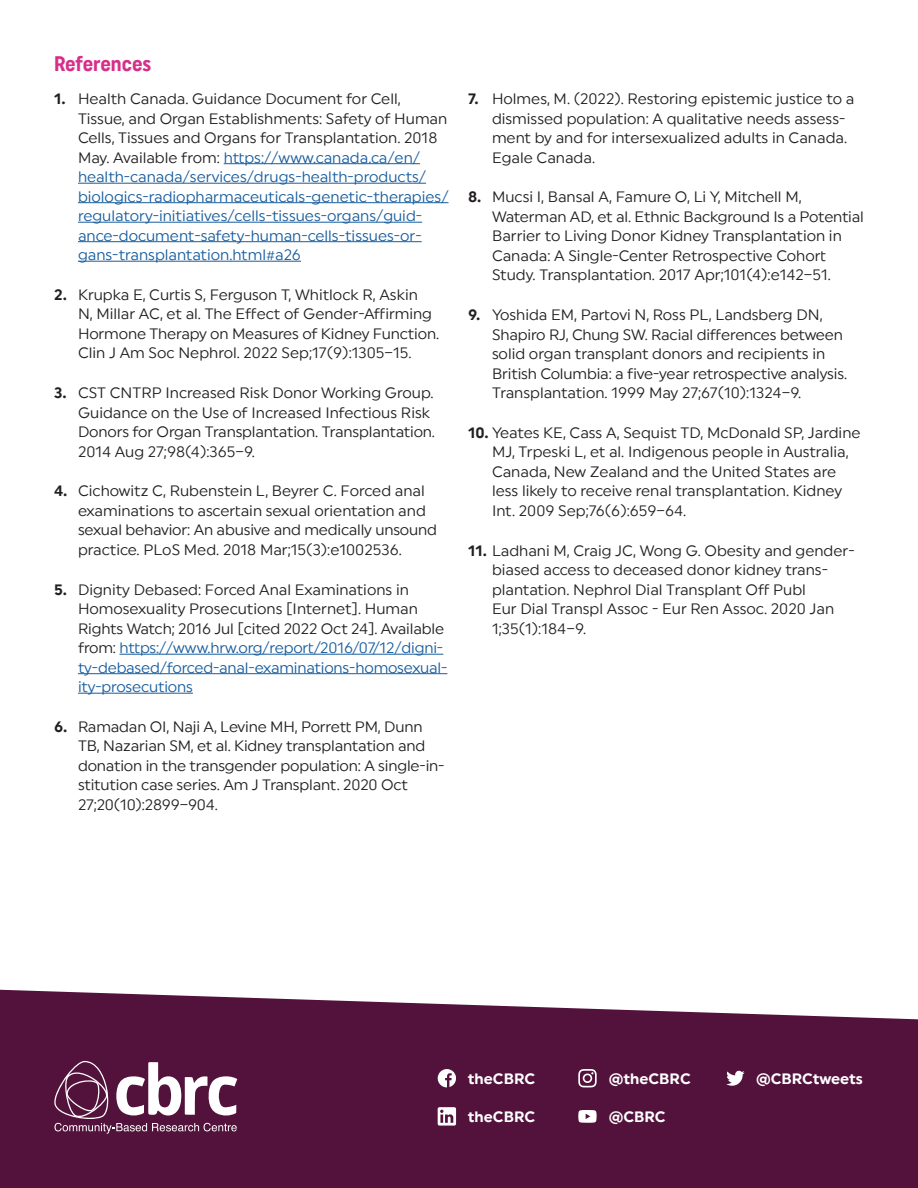
<style>
.page{position:relative;width:918px;height:1188px;background:#fff}
.page>*{position:absolute;margin:0;border:0;box-sizing:border-box;transform-origin:0 0}
.t1{font:21px "Uniform Condensed 4";letter-spacing:-.01em;color:#d62f8a}
.t2{font:15px/19.5px "Uniform Regular 3";color:#231f20}
.t3{font:15px/19.5px "Uniform Regular 3";color:#175d9e}
.Body{font:15px "Uniform Regular 2";color:#fff}
.s1{font-family:"Uniform Regular 2";color:#231f20}
.s2{color:#231f20}
.s3{font-family:"Uniform Regular 2"}
.s4{color:#175d9e}
</style>
<div class="page">
<hr style="left:224px;top:163px;width:196px;height:1px;background:#175d9e">
<hr style="left:78px;top:183px;width:348px;height:1px;background:#175d9e">
<hr style="left:78px;top:202px;width:371px;height:1px;background:#175d9e">
<hr style="left:78px;top:222px;width:344px;height:1px;background:#175d9e">
<hr style="left:78px;top:241px;width:344px;height:1px;background:#175d9e">
<hr style="left:78px;top:261px;width:223px;height:1px;background:#175d9e">
<hr style="left:120px;top:654px;width:323px;height:1px;background:#175d9e">
<hr style="left:78px;top:673px;width:369px;height:1px;background:#175d9e">
<hr style="left:78px;top:693px;width:115px;height:1px;background:#175d9e">
<svg style="left:0;top:990px;width:918px;height:198px;background:#5f254a"></svg>
<svg style="left:54px;top:1061px;width:183px;height:73px"></svg>
<svg style="left:438px;top:1069px;width:18px;height:18px"></svg>
<svg style="left:578px;top:1069px;width:19px;height:18px"></svg>
<svg style="left:578px;top:1110px;width:19px;height:13px"></svg>
<svg style="left:726px;top:1071px;width:19px;height:15px"></svg>
<svg style="left:438px;top:1107px;width:18px;height:19px"></svg>
<h1 class="t1" style="left:54px;top:51px;width:99px">References</h1>
<p class="t3" style="left:78px;top:89px;width:372px;text-indent:-24px"><span class="s1">1.</span> <span class="s2">Health Canada. Guidance Document for Cell, Tissue, and Organ Establishments: Safety of Human Cells, Tissues and Organs for Transplantation. 2018<br>May. Available from:</span> https://www.canada.ca/en/ health-canada/services/drugs-health-products/ biologics-radiopharmaceuticals-genetic-therapies/ regulatory-initiatives/cells-tissues-organs/guid&shy;ance-document-safety-human-cells-tissues-or&shy;gans-transplantation.html#a26</p>
<p class="t2" style="left:78px;top:285px;width:363px;text-indent:-24px"><span class="s3">2.</span> Krupka E, Curtis S, Ferguson T, Whitlock R, Askin<br>N, Millar AC, et al. The Effect of Gender-Affirming Hormone Therapy on Measures of Kidney Function.<br>Clin J Am Soc Nephrol. 2022 Sep;17(9):1305–15.</p>
<p class="t2" style="left:78px;top:383px;width:359px;text-indent:-24px"><span class="s3">3.</span> CST CNTRP Increased Risk Donor Working Group.<br>Guidance on the Use of Increased Infectious Risk Donors for Organ Transplantation. Transplantation.<br>2014 Aug 27;98(4):365–9.</p>
<p class="t2" style="left:78px;top:481px;width:361px;text-indent:-24px"><span class="s3">4.</span> Cichowitz C, Rubenstein L, Beyrer C. Forced anal examinations to ascertain sexual orientation and sexual behavior: An abusive and medically unsound practice. PLoS Med. 2018 Mar;15(3):e1002536.</p>
<p class="t2" style="left:78px;top:579px;width:371px;text-indent:-24px"><span class="s3">5.</span> Dignity Debased: Forced Anal Examinations in Homosexuality Prosecutions [Internet]. Human Rights Watch; 2016 Jul [cited 2022 Oct 24]. Available from: <span class="s4">https://www.hrw.org/report/2016/07/12/digni&shy;ty-debased/forced-anal-examinations-homosexual&shy;ity-prosecutions</span></p>
<p class="t2" style="left:78px;top:717px;width:368px;text-indent:-24px"><span class="s3">6.</span> Ramadan OI, Naji A, Levine MH, Porrett PM, Dunn TB, Nazarian SM, et al. Kidney transplantation and donation in the transgender population: A single-in&shy;stitution case series. Am J Transplant. 2020 Oct 27;20(10):2899–904.</p>
<p class="t2" style="left:492px;top:89px;width:364px;text-indent:-24px"><span class="s3">7.</span> Holmes, M. (2022). Restoring epistemic justice to a dismissed population: A qualitative needs assess&shy;ment by and for intersexualized adults in Canada.<br>Egale Canada.</p>
<p class="t2" style="left:492px;top:187px;width:373px;text-indent:-24px"><span class="s3">8.</span> Mucsi I, Bansal A, Famure O, Li Y, Mitchell M, Waterman AD, et al. Ethnic Background Is a Potential Barrier to Living Donor Kidney Transplantation in Canada: A Single-Center Retrospective Cohort Study. Transplantation. 2017 Apr;101(4):e142–51.</p>
<p class="t2" style="left:492px;top:305px;width:357px;text-indent:-24px"><span class="s3">9.</span> Yoshida EM, Partovi N, Ross PL, Landsberg DN, Shapiro RJ, Chung SW. Racial differences between solid organ transplant donors and recipients in British Columbia: a five-year retrospective analysis.<br>Transplantation. 1999 May 27;67(10):1324–9.</p>
<p class="t2" style="left:492px;top:423px;width:370px;text-indent:-24px"><span class="s3">10.</span> Yeates KE, Cass A, Sequist TD, McDonald SP, Jardine MJ, Trpeski L, et al. Indigenous people in Australia, Canada, New Zealand and the United States are less likely to receive renal transplantation. Kidney Int. 2009 Sep;76(6):659–64.</p>
<p class="t2" style="left:492px;top:540px;width:364px;text-indent:-24px"><span class="s3">11.</span> Ladhani M, Craig JC, Wong G. Obesity and gender&shy;biased access to deceased donor kidney trans&shy;plantation. Nephrol Dial Transplant Off Publ<br>Eur Dial Transpl Assoc - Eur Ren Assoc. 2020 Jan 1;35(1):184–9.</p>
<p class="Body" style="left:468px;top:1070px;width:69px">theCBRC</p>
<p class="Body" style="left:609px;top:1070px;width:84px">@theCBRC</p>
<p class="Body" style="left:609px;top:1108px;width:59px">@CBRC</p>
<p class="Body" style="left:468px;top:1108px;width:69px">theCBRC</p>
<p class="Body" style="left:756px;top:1070px;width:108px">@CBRCtweets</p>
</div>
